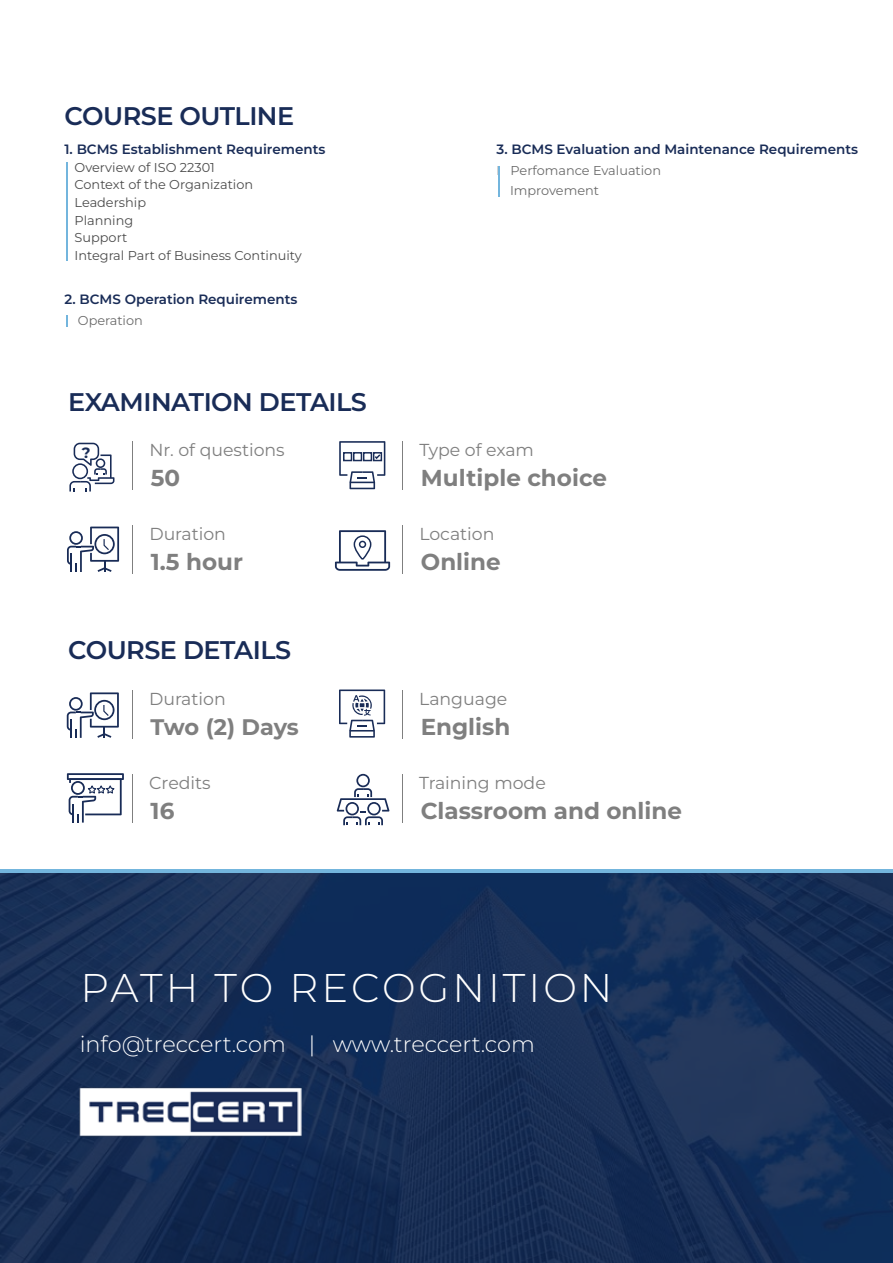
<style>
.page{position:relative;width:893px;height:1263px;background:#fff}
.page>*{position:absolute;margin:0;border:0;box-sizing:border-box;transform-origin:0 0}
.t1{font:300 40.05px "Montserrat";letter-spacing:.075em;color:#fff}
.t2{font:600 25.5px "Montserrat";letter-spacing:-.02em;color:#192c57}
.t3{font:700 23.1px "Montserrat";color:#7f7f7f}
.t4{font:700 22.5px "Montserrat";letter-spacing:-.01em;color:#7f7f7f}
.t5{font:300 22.35px "Montserrat";color:#fff}
.t6{font:17.25px "Montserrat";color:#7f7f7f}
.t7{font:700 14.85px "Montserrat";color:#192c57}
.t8{font:600 13.5px "Montserrat";color:#192c57}
.t9{font:12.9px/17.7px "Montserrat";color:#4c4c4c}
.t10{font:12.9px/20.7px "Montserrat";color:#6b6b6b}
</style>
<div class="page">
<div style="left:0;top:871px;width:893px;height:392px;background:linear-gradient(to right,#172e55,#162f57)"></div>
<hr style="left:0;top:869px;width:893px;height:4px;background:#73b5dd">
<img style="left:75px;top:1064px;width:232px;height:94px">
<hr style="left:66px;top:162px;width:2px;height:99px;background:#73b5dd">
<svg style="left:66px;top:315px;width:2px;height:12px"></svg>
<hr style="left:498px;top:166px;width:2px;height:30px;background:#73b5dd">
<svg style="left:69px;top:443px;width:45px;height:48px"></svg>
<svg style="left:339px;top:441px;width:46px;height:48px"></svg>
<svg style="left:67px;top:527px;width:52px;height:45px"></svg>
<svg style="left:335px;top:530px;width:55px;height:41px"></svg>
<hr style="left:132px;top:441px;width:1px;height:49px;background:#7f7f7f">
<hr style="left:402px;top:441px;width:1px;height:49px;background:#7f7f7f">
<hr style="left:132px;top:525px;width:1px;height:49px;background:#7f7f7f">
<hr style="left:402px;top:525px;width:1px;height:49px;background:#7f7f7f">
<hr style="left:132px;top:690px;width:1px;height:48px;background:#7f7f7f">
<hr style="left:402px;top:690px;width:1px;height:48px;background:#7f7f7f">
<hr style="left:132px;top:774px;width:1px;height:48px;background:#7f7f7f">
<hr style="left:402px;top:774px;width:1px;height:48px;background:#7f7f7f">
<svg style="left:67px;top:692px;width:52px;height:46px"></svg>
<svg style="left:337px;top:774px;width:52px;height:51px"></svg>
<svg style="left:67px;top:773px;width:57px;height:49px"></svg>
<svg style="left:339px;top:689px;width:46px;height:49px"></svg>
<h2 class="t2" style="left:64px;top:99px;width:231px">COURSE OUTLINE</h2>
<p class="t8" style="left:64px;top:140px;width:262px">1. BCMS Establishment Requirements</p>
<p class="t9" style="left:75px;top:158px;width:229px">Overview of ISO 22301<br>Context of the Organization<br>Leadership<br>Planning<br>Support<br>Integral Part of Business Continuity</p>
<p class="t8" style="left:64px;top:290px;width:234px">2. BCMS Operation Requirements</p>
<p class="t10" style="left:78px;top:309px;width:66px">Operation</p>
<h2 class="t2" style="left:68px;top:385px;width:300px">EXAMINATION DETAILS</h2>
<p class="t7" style="left:82px;top:442px;width:10px">?</p>
<p class="t6" style="left:149px;top:439px;width:137px">Nr. of questions</p>
<h3 class="t3" style="left:151px;top:463px;width:31px">50</h3>
<p class="t6" style="left:149px;top:523px;width:78px">Duration</p>
<h3 class="t3" style="left:151px;top:547px;width:94px">1.5 hour</h3>
<h2 class="t2" style="left:68px;top:633px;width:224px">COURSE DETAILS</h2>
<p class="t6" style="left:149px;top:687px;width:78px">Duration</p>
<h3 class="t4" style="left:151px;top:712px;width:150px">Two (2) Days</h3>
<p class="t6" style="left:149px;top:771px;width:63px">Credits</p>
<h3 class="t3" style="left:151px;top:795px;width:25px">16</h3>
<p class="t8" style="left:496px;top:140px;width:363px">3. BCMS Evaluation and Maintenance Requirements</p>
<p class="t10" style="left:510px;top:159px;width:153px;text-indent:-13px">I Perfomance Evaluation<br>Improvement</p>
<p class="t6" style="left:419px;top:439px;width:116px">Type of exam</p>
<h3 class="t3" style="left:421px;top:463px;width:188px">Multiple choice</h3>
<p class="t6" style="left:419px;top:523px;width:77px">Location</p>
<h3 class="t3" style="left:421px;top:547px;width:81px">Online</h3>
<p class="t6" style="left:419px;top:687px;width:90px">Language</p>
<h3 class="t3" style="left:421px;top:711px;width:91px">English</h3>
<p class="t6" style="left:419px;top:771px;width:128px">Training mode</p>
<h3 class="t3" style="left:421px;top:795px;width:263px">Classroom and online</h3>
<h1 class="t1" style="left:81px;top:961px;width:533px">PATH TO RECOGNITION</h1>
<h3 class="t5" style="left:80px;top:1029px;width:457px">info@treccert.com | www.treccert.com</h3>
</div>
